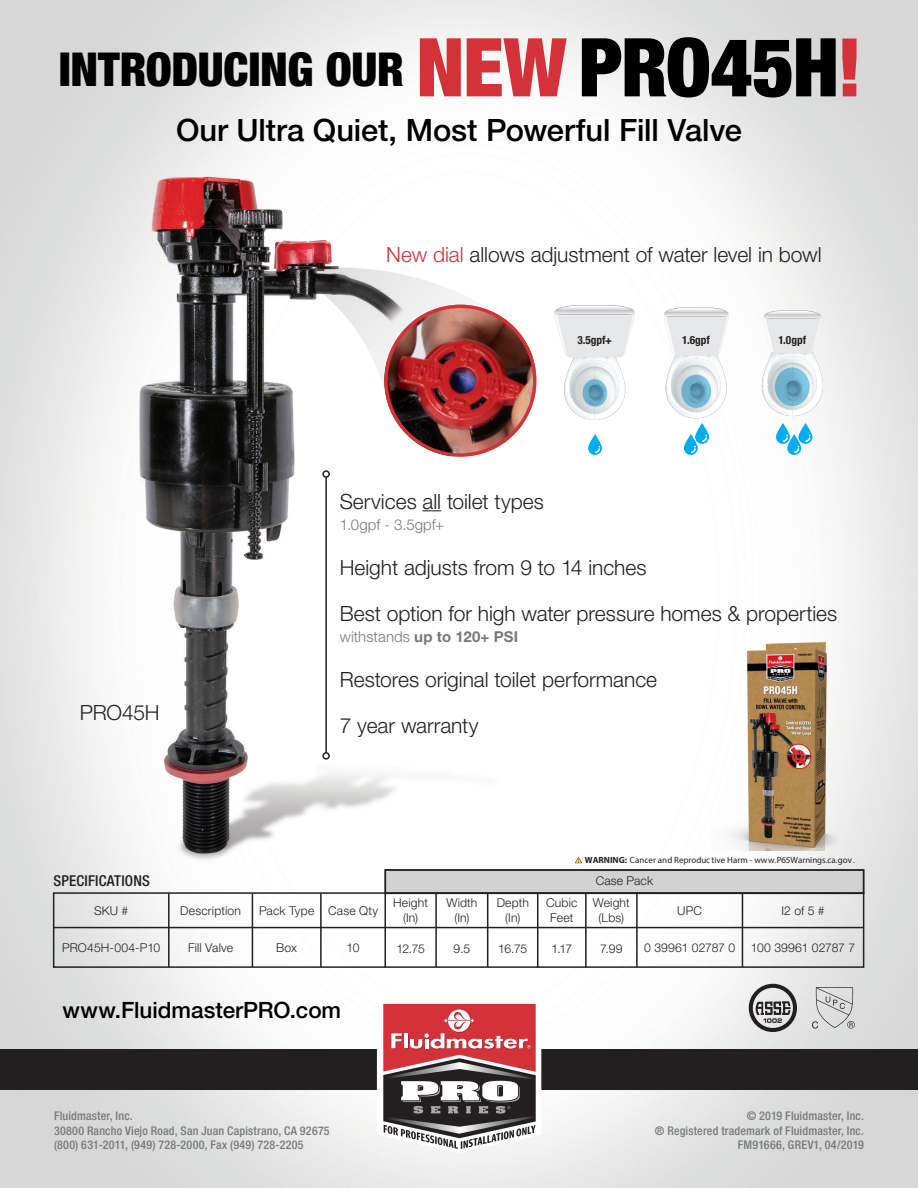
<style>
.page{position:relative;width:918px;height:1188px;background:#fff}
.page>*{position:absolute;margin:0;border:0;box-sizing:border-box;transform-origin:0 0}
.t1{font:900 condensed 46.8px "Helvetica Neue LT";letter-spacing:-.005em;color:#000}
.t2{font:500 30.75px "Helvetica Neue LT";letter-spacing:-.005em;color:#000}
.t3{font:500 22.5px "Helvetica Neue LT";color:#000}
.t4{font:300 21px "Helvetica Neue LT";letter-spacing:-.005em;color:#231f20}
.t5{font:700 15px "Helvetica Neue LT";letter-spacing:.01em;color:#76787b}
.t6{font:300 15px "Helvetica Neue LT";letter-spacing:.005em;color:#76787b}
.t7{font:500 condensed 15px "Helvetica Neue LT";letter-spacing:.01em;color:#231f20}
.t8{font:300 12.15px/14.5px "Helvetica Neue LT";letter-spacing:.01em;color:#231f20;text-align:center}
.t9{font:500 condensed 12px "Helvetica Neue LT";letter-spacing:.015em;color:#76787b}
.t10{font:700 condensed 11.4px "Helvetica Neue LT";color:#231f20}
.t11{font:9px "Myriad Pro";color:#231f20}
.s1{font-size:81.3px;color:#d43238}
.s2{font-size:81.3px}
.s3{font-size:81px;color:#d43238}
.s4{color:#d43238}
.s5{font-weight:300}
.s6{font-weight:700}
</style>
<div class="page">
<img style="left:0;top:0;width:918px;height:1188px">
<div style="left:0;top:1049px;width:918px;height:41px;background:#231f20"></div>
<svg style="left:423px;top:510px;width:18px;height:1px"></svg>
<hr style="left:325px;top:477px;width:2px;height:276px;background:#231f20">
<div style="left:322px;top:470px;width:8px;height:8px;border:2px solid #231f20;border-radius:50%"></div>
<div style="left:322px;top:752px;width:8px;height:8px;border:2px solid #231f20;border-radius:50%"></div>
<svg style="left:291px;top:267px;width:220px;height:147px"></svg>
<img style="left:384px;top:305px;width:152px;height:152px;border-radius:76px">
<div style="left:384px;top:305px;width:152px;height:152px;border:3px solid #d43238;border-radius:50%"></div>
<svg style="left:553px;top:305px;width:83px;height:115px"></svg>
<svg style="left:583px;top:379px;width:24px;height:28px"></svg>
<svg style="left:762px;top:311px;width:61px;height:105px"></svg>
<svg style="left:588px;top:434px;width:14px;height:21px"></svg>
<svg style="left:663px;top:307px;width:67px;height:148px"></svg>
<svg style="left:776px;top:423px;width:36px;height:32px"></svg>
<svg style="left:812px;top:987px;width:43px;height:42px;background:#c9c9c9"></svg>
<svg style="left:749px;top:984px;width:48px;height:48px;background:#9c9a9b"></svg>
<img style="left:711px;top:640px;width:152px;height:211px">
<svg style="left:377px;top:999px;width:164px;height:154px"></svg>
<svg style="left:575px;top:857px;width:7px;height:6px"></svg>
<div style="left:385px;top:870px;width:479px;height:23px;background:#d1d2d4"></div>
<div style="left:384px;top:869px;width:481px;height:25px;border:2px solid #231f20"></div>
<div style="left:53px;top:892px;width:811px;height:76px;border:2px solid #231f20"></div>
<hr style="left:537px;top:893px;width:1px;height:75px;background:#231f20">
<hr style="left:636px;top:893px;width:2px;height:74px;background:#231f20">
<hr style="left:742px;top:893px;width:1px;height:74px;background:#231f20">
<hr style="left:487px;top:893px;width:1px;height:74px;background:#231f20">
<hr style="left:384px;top:894px;width:2px;height:74px;background:#231f20">
<hr style="left:320px;top:893px;width:2px;height:74px;background:#231f20">
<hr style="left:252px;top:893px;width:1px;height:74px;background:#231f20">
<hr style="left:168px;top:893px;width:2px;height:74px;background:#231f20">
<hr style="left:435px;top:893px;width:2px;height:74px;background:#231f20">
<hr style="left:585px;top:894px;width:2px;height:73px;background:#231f20">
<hr style="left:54px;top:927px;width:810px;height:1px;background:#231f20">
<p class="t1" style="left:59px;top:40px;width:805px">INTRODUCING OUR <span class="s1">NEW</span> <span class="s2">PRO45H</span><span class="s3">!</span></p>
<p class="t2" style="left:176px;top:112px;width:567px">Our Ultra Quiet, Most Powerful Fill Valve</p>
<p class="t4" style="left:386px;top:242px;width:437px"><span class="s4">New dial</span> allows adjustment of water level in bowl</p>
<p class="t4" style="left:80px;top:699px;width:81px">PRO45H</p>
<p class="t10" style="left:577px;top:333px;width:36px">3.5gpf+</p>
<p class="t10" style="left:682px;top:333px;width:29px">1.6gpf</p>
<p class="t10" style="left:778px;top:333px;width:29px">1.0gpf</p>
<p class="t4" style="left:340px;top:488px;width:206px">Services all toilet types</p>
<p class="t6" style="left:340px;top:515px;width:106px">1.0gpf - 3.5gpf+</p>
<p class="t4" style="left:340px;top:555px;width:308px">Height adjusts from 9 to 14 inches</p>
<p class="t4" style="left:340px;top:600px;width:499px">Best option for high water pressure homes &amp; properties</p>
<p class="t5" style="left:340px;top:627px;width:180px"><span class="s5">withstands</span> up to 120+ PSI</p>
<p class="t4" style="left:340px;top:667px;width:319px">Restores original toilet performance</p>
<p class="t4" style="left:340px;top:712px;width:140px">7 year warranty</p>
<p class="t11" style="left:585px;top:855px;width:271px"><span class="s6">WARNING:</span> Cancer and Reproduc tive Harm - www.P65Warnings.ca.gov .</p>
<p class="t7" style="left:54px;top:872px;width:98px">SPECIFICATIONS</p>
<p class="t8" style="left:596px;top:873px;width:59px">Case Pack</p>
<p class="t8" style="left:94px;top:903px;width:36px">SKU #</p>
<p class="t8" style="left:62px;top:941px;width:100px">PRO45H-004-P10</p>
<p class="t8" style="left:393px;top:895px;width:36px">Height (In)</p>
<p class="t8" style="left:396px;top:941px;width:30px">12.75</p>
<p class="t8" style="left:446px;top:895px;width:33px">Width (In)</p>
<p class="t8" style="left:454px;top:941px;width:18px">9.5</p>
<p class="t8" style="left:546px;top:895px;width:33px">Cubic<br>Feet</p>
<p class="t8" style="left:551px;top:941px;width:22px">1.17</p>
<p class="t8" style="left:497px;top:895px;width:34px">Depth (In)</p>
<p class="t8" style="left:498px;top:941px;width:30px">16.75</p>
<p class="t8" style="left:593px;top:895px;width:38px">Weight (Lbs)</p>
<p class="t8" style="left:600px;top:941px;width:24px">7.99</p>
<p class="t8" style="left:328px;top:903px;width:51px">Case Qty</p>
<p class="t8" style="left:347px;top:941px;width:14px">10</p>
<p class="t8" style="left:677px;top:903px;width:26px">UPC</p>
<p class="t8" style="left:644px;top:941px;width:92px">0 39961 02787 0</p>
<p class="t8" style="left:180px;top:903px;width:62px">Description</p>
<p class="t8" style="left:188px;top:941px;width:46px">Fill Valve</p>
<p class="t8" style="left:259px;top:903px;width:57px">Pack Type</p>
<p class="t8" style="left:276px;top:941px;width:22px">Box</p>
<p class="t8" style="left:782px;top:903px;width:45px">I2 of 5 #</p>
<p class="t8" style="left:751px;top:941px;width:106px">100 39961 02787 7</p>
<p class="t3" style="left:62px;top:997px;width:280px">www.FluidmasterPRO.com</p>
<p class="t9" style="left:54px;top:1109px;width:80px">Fluidmaster, Inc.</p>
<p class="t9" style="left:54px;top:1123px;width:277px">30800 Rancho Viejo Road, San Juan Capistrano, CA 92675</p>
<p class="t9" style="left:54px;top:1138px;width:251px">(800) 631-2011, (949) 728-2000, Fax (949) 728-2205</p>
<p class="t9" style="left:747px;top:1109px;width:119px">© 2019 Fluidmaster, Inc.</p>
<p class="t9" style="left:655px;top:1123px;width:211px">® Registered trademark of Fluidmaster, Inc.</p>
<p class="t9" style="left:738px;top:1138px;width:128px">FM91666, GREV1, 04/2019</p>
</div>
